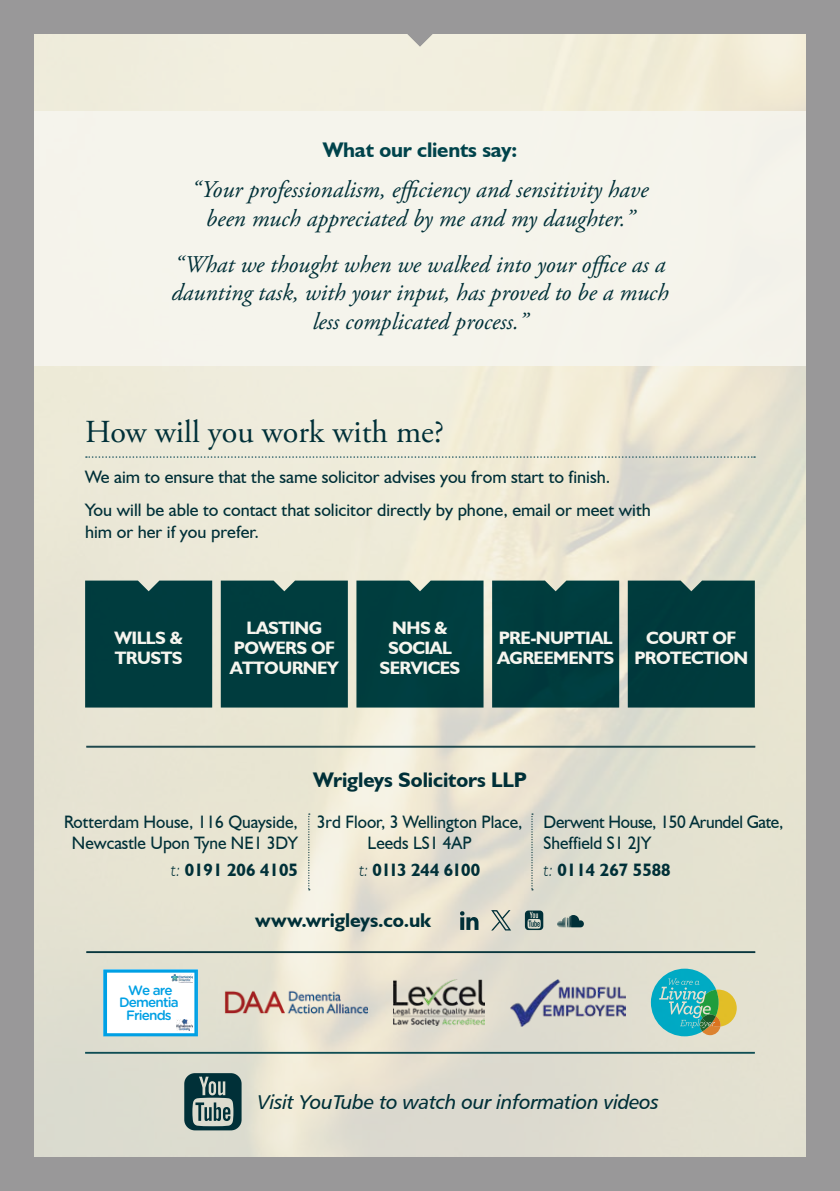
<style>
.page{position:relative;width:840px;height:1191px;background:#fff}
.page>*{position:absolute;margin:0;border:0;box-sizing:border-box;transform-origin:0 0}
.t1{font:32px "Adobe Garamond Pro";color:#003038}
.t2{font:italic 24px/28.8px "Adobe Garamond Pro";color:#003038;text-align:center}
.t3{font:700 21.2px "Humanist 521 BT";letter-spacing:-.005em;color:#003038}
.t4{font:700 21.2px "Humanist 521 BT";letter-spacing:-.01em;color:#00434b}
.t5{font:20px "Humanist 777 BT Italic B";letter-spacing:-.02em;color:#003038}
.t6{font:700 20px "Humanist 521 BT";color:#003038}
.t7{font:18px/33px "Humanist 521 BT";color:#003038}
.t8{font:700 18px/20px "Humanist 521 BT";letter-spacing:-.03em;color:#f6f5ee;text-align:center}
.t9{font:18px/21.6px "Humanist 521 BT";color:#003038;text-align:center;scale:.96 1}
.t10{font:18px/21.6px "Humanist 521 BT";letter-spacing:-.02em;color:#003038;scale:.96 1}
.t11{font:700 18px "Humanist 521 BT";color:#003038;scale:.96 1}
.t12{font:700 18px "Humanist 521 BT";letter-spacing:-.045em;color:#003038;scale:.96 1}
.t13{font:500 13.6px/12.6px "Gotham Rounded";letter-spacing:-.065em;color:#00a0e4;text-align:center}
.s1{font-weight:300;font-style:italic}
</style>
<div class="page">
<div style="left:0;top:0;width:839px;height:1191px;background:#999899"></div>
<img style="left:34px;top:34px;width:771px;height:1123px">
<svg style="left:402px;top:34px;width:35px;height:12px"></svg>
<div style="left:85px;top:580px;width:127px;height:127px;background:#003c3e"></div>
<div style="left:221px;top:580px;width:126px;height:127px;background:#003c3e"></div>
<div style="left:356px;top:580px;width:127px;height:127px;background:#003e3f"></div>
<div style="left:492px;top:580px;width:127px;height:127px;background:#003c3d"></div>
<div style="left:627px;top:580px;width:127px;height:127px;background:#003b3c"></div>
<div style="left:34px;top:111px;width:771px;height:254px;background:#f6f5ee"></div>
<svg style="left:86px;top:456px;width:668px;height:2px"></svg>
<hr style="left:85px;top:1052px;width:669px;height:1px;background:#00434b">
<svg style="left:184px;top:1073px;width:57px;height:57px;background:#4c6c6c"></svg>
<hr style="left:86px;top:952px;width:668px;height:1px;background:#003038">
<hr style="left:86px;top:951px;width:668px;height:1px;background:#003038">
<hr style="left:86px;top:747px;width:668px;height:1px;background:#003038">
<hr style="left:86px;top:746px;width:668px;height:1px;background:#003038">
<svg style="left:460px;top:911px;width:18px;height:19px"></svg>
<svg style="left:524px;top:910px;width:19px;height:20px"></svg>
<svg style="left:556px;top:915px;width:27px;height:12px"></svg>
<svg style="left:531px;top:813px;width:1px;height:77px"></svg>
<svg style="left:308px;top:813px;width:1px;height:77px"></svg>
<svg style="left:491px;top:910px;width:20px;height:20px"></svg>
<img style="left:223px;top:988px;width:145px;height:28px">
<svg style="left:650px;top:968px;width:86px;height:68px;background:#6dbaaa"></svg>
<img style="left:393px;top:979px;width:91px;height:46px">
<img style="left:510px;top:979px;width:115px;height:47px">
<svg style="left:103px;top:969px;width:95px;height:67px;background:#d3eefa"></svg>
<img style="left:177px;top:1019px;width:15px;height:12px">
<img style="left:171px;top:974px;width:21px;height:8px">
<p class="t4" style="left:322px;top:136px;width:196px">What our clients say:</p>
<p class="t2" style="left:191px;top:175px;width:458px">“Your professionalism, efficiency and sensitivity have been much appreciated by me and my daughter.”</p>
<p class="t2" style="left:171px;top:250px;width:498px">“What we thought when we walked into your office as a daunting task, with your input, has proved to be a much less complicated process.”</p>
<h1 class="t1" style="left:85px;top:413px;width:360px">How will you work with me?</h1>
<p class="t7" style="left:85px;top:460px;width:567px">We aim to ensure that the same solicitor advises you from start to finish.<br>You will be able to contact that solicitor directly by phone, email or meet with</p>
<p class="t7" style="left:85px;top:515px;width:175px">him or her if you prefer.</p>
<p class="t8" style="left:114px;top:628px;width:70px;text-align:left">WILLS &amp;<br>TRUSTS</p>
<p class="t8" style="left:379px;top:617px;width:82px">NHS &amp;<br>SOCIAL<br>SERVICES</p>
<p class="t8" style="left:229px;top:617px;width:111px">LASTING<br>POWERS OF<br>ATTOURNEY</p>
<p class="t8" style="left:497px;top:627px;width:119px;text-align:left">PRE-NUPTIAL<br>AGREEMENTS</p>
<p class="t8" style="left:634px;top:627px;width:115px">COURT OF<br>PROTECTION</p>
<p class="t9" style="left:64px;top:810px;width:245px">Rotterdam House, 116 Quayside,<br>Newcastle Upon Tyne NE1 3DY</p>
<p class="t11" style="left:171px;top:858px;width:134px"><span class="s1">t:</span> 0191 206 4105</p>
<p class="t3" style="left:313px;top:766px;width:215px">Wrigleys Solicitors LLP</p>
<p class="t9" style="left:317px;top:810px;width:215px">3rd Floor, 3 Wellington Place,<br>Leeds LS1 4AP</p>
<p class="t12" style="left:359px;top:858px;width:127px"><span class="s1">t:</span> 0113 244 6100</p>
<p class="t6" style="left:255px;top:907px;width:177px">www.wrigleys.co.uk</p>
<p class="t10" style="left:543px;top:810px;width:251px">Derwent House, 150 Arundel Gate,<br>Sheffield S1 2JY</p>
<p class="t11" style="left:543px;top:858px;width:134px"><span class="s1">t:</span> 0114 267 5588</p>
<p class="t13" style="left:119px;top:983px;width:61px">We are<br>Dementia<br>Friends</p>
<p class="t5" style="left:257px;top:1089px;width:403px">Visit YouTube to watch our information videos</p>
</div>
